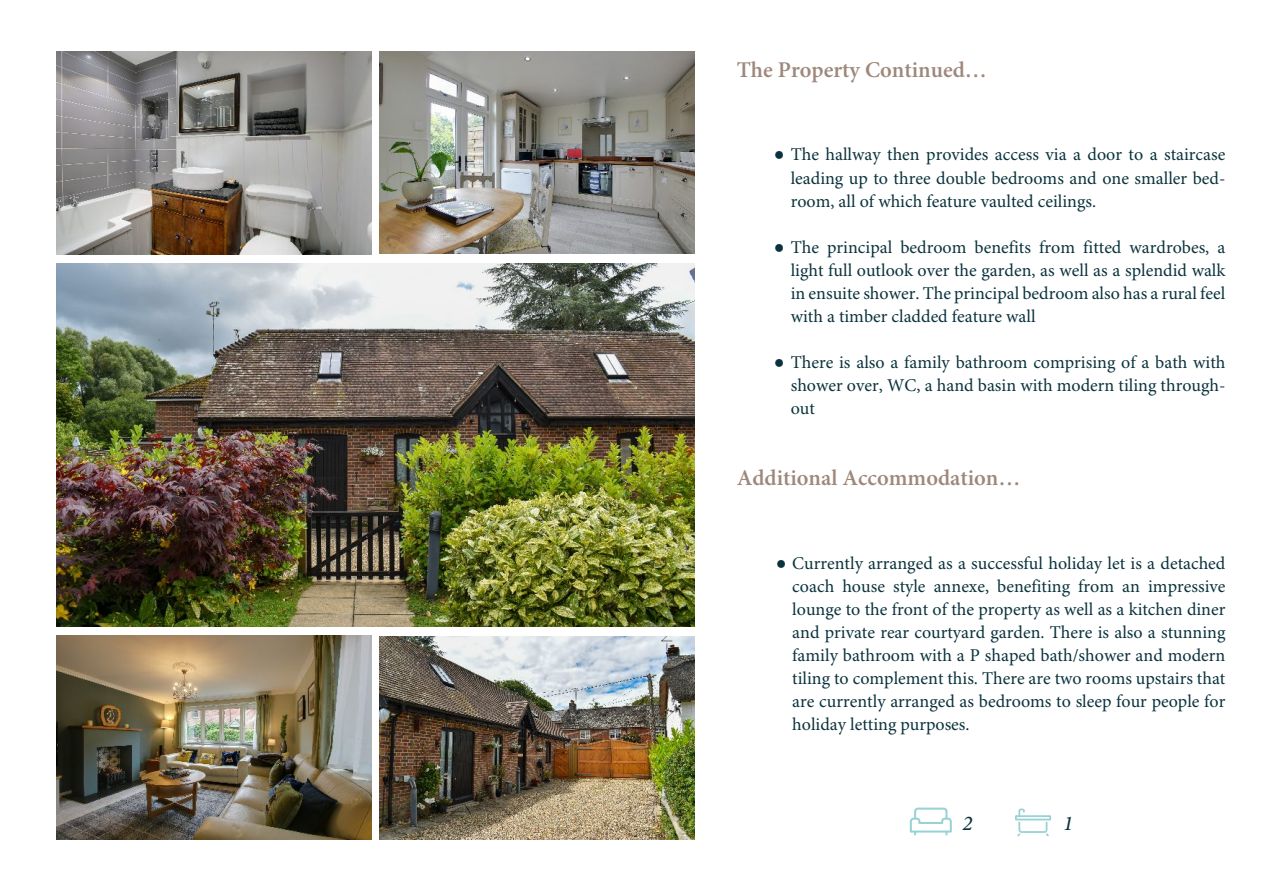
<style>
.page{position:relative;width:1263px;height:893px;background:#fff}
.page>*{position:absolute;margin:0;border:0;box-sizing:border-box;transform-origin:0 0}
.t1{font:600 22.5px "Minion Pro";color:#9e887b}
.t2{font:italic 500 21px "Minion Pro";color:#0b333d}
.t3{font:18px/23.1px "Minion Pro";color:#0b333d;text-align:justify}
.s1{font-family:"Times New Roman"}
</style>
<div class="page">
<img style="left:56px;top:636px;width:316px;height:203px">
<img style="left:57px;top:263px;width:637px;height:363px">
<img style="left:380px;top:636px;width:314px;height:203px">
<img style="left:56px;top:51px;width:316px;height:204px">
<img style="left:380px;top:51px;width:314px;height:203px">
<svg style="left:1015px;top:808px;width:36px;height:28px"></svg>
<svg style="left:910px;top:808px;width:42px;height:27px"></svg>
<p class="t1" style="left:737px;top:61px;width:252px">The Property Continued…</p>
<p class="t3" style="left:791px;top:145px;width:436px;text-indent:-17px"><span class="s1">●</span> The hallway then provides access via a door to a staircase leading up to three double bedrooms and one smaller bed&shy;room, all of which feature vaulted ceilings.</p>
<p class="t3" style="left:791px;top:237px;width:436px;text-indent:-17px"><span class="s1">●</span> The principal bedroom benefits from fitted wardrobes, a light full outlook over the garden, as well as a splendid walk in ensuite shower. The principal bedroom also has a rural feel with a timber cladded feature wall</p>
<p class="t3" style="left:791px;top:352px;width:436px;text-indent:-17px"><span class="s1">●</span> There is also a family bathroom comprising of a bath with shower over, WC, a hand basin with modern tiling through&shy;out</p>
<p class="t1" style="left:737px;top:469px;width:285px">Additional Accommodation…</p>
<p class="t3" style="left:792px;top:553px;width:435px;text-indent:-16px"><span class="s1">●</span> Currently arranged as a successful holiday let is a detached coach house style annexe, benefiting from an impressive lounge to the front of the property as well as a kitchen diner and private rear courtyard garden. There is also a stunning family bathroom with a P shaped bath/shower and modern tiling to complement this. There are two rooms upstairs that are currently arranged as bedrooms to sleep four people for holiday letting purposes.</p>
<p class="t2" style="left:963px;top:814px;width:12px">2</p>
<p class="t2" style="left:1063px;top:814px;width:12px">1</p>
</div>
